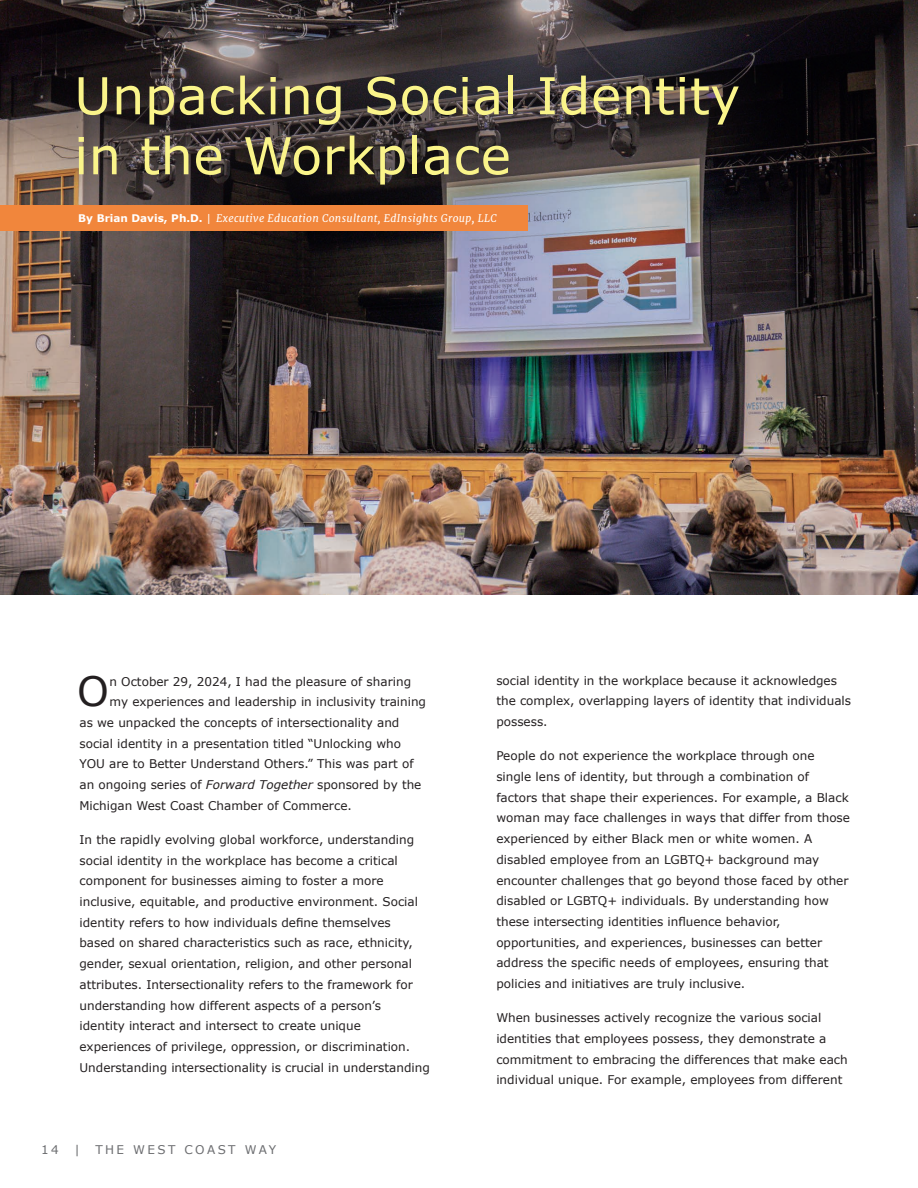
<style>
.page{position:relative;width:918px;height:1188px;background:#fff}
.page>*{position:absolute;margin:0;border:0;box-sizing:border-box;transform-origin:0 0}
.t1{font:51px/60px "Verdana";letter-spacing:.01em;color:#faf48a}
.t2{font:40.5px "Verdana";color:#231f20}
.t3{font:12px/20.7px "Verdana";color:#231f20}
.t4{font:12px "Verdana";letter-spacing:.2em;color:#6c6d70}
.t5{font:italic 10.5px "Merriweather";letter-spacing:.035em;color:#fff}
.s1{font-family:"Verdana";font-weight:700;font-style:normal}
.s2{font-family:"Verdana";font-style:normal}
.s3{font-style:italic}
</style>
<div class="page">
<img style="left:0;top:0;width:918px;height:594px">
<div style="left:6px;top:4px;width:803px;height:251px;background:#231f20;opacity:.3"></div>
<div style="left:0;top:205px;width:527px;height:26px;background:#f1863c"></div>
<h1 class="t1" style="left:74px;top:67px;width:668px">Unpacking Social Identity in the Workplace</h1>
<p class="t5" style="left:78px;top:212px;width:420px"><span class="s1">By Brian Davis, Ph.D.</span> <span class="s2">|</span> Executive Education Consultant, EdInsights Group, LLC</p>
<h2 class="t2" style="left:77px;top:666px;width:33px">O</h2>
<p class="t3" style="left:109px;top:671px;width:303px">n October 29, 2024, I had the pleasure of sharing</p>
<p class="t3" style="left:109px;top:692px;width:318px">my experiences and leadership in inclusivity training</p>
<p class="t3" style="left:79px;top:712px;width:321px">as we unpacked the concepts of intersectionality and</p>
<p class="t3" style="left:79px;top:733px;width:323px">social identity in a presentation titled “Unlocking who</p>
<p class="t3" style="left:79px;top:754px;width:336px">YOU are to Better Understand Others.” This was part of</p>
<p class="t3" style="left:79px;top:774px;width:343px">an ongoing series of <span class="s3">Forward Together</span> sponsored by the</p>
<p class="t3" style="left:79px;top:795px;width:274px">Michigan West Coast Chamber of Commerce.</p>
<p class="t3" style="left:79px;top:829px;width:352px">In the rapidly evolving global workforce, understanding social identity in the workplace has become a critical component for businesses aiming to foster a more inclusive, equitable, and productive environment. Social identity refers to how individuals define themselves<br>based on shared characteristics such as race, ethnicity, gender, sexual orientation, religion, and other personal attributes. Intersectionality refers to the framework for understanding how different aspects of a person’s<br>identity interact and intersect to create unique experiences of privilege, oppression, or discrimination.<br>Understanding intersectionality is crucial in understanding</p>
<p class="t4" style="left:41px;top:1142px;width:19px">14</p>
<p class="t4" style="left:74px;top:1142px;width:7px">|</p>
<p class="t4" style="left:95px;top:1142px;width:182px">THE WEST COAST WAY</p>
<p class="t3" style="left:496px;top:670px;width:356px">social identity in the workplace because it acknowledges the complex, overlapping layers of identity that individuals possess.</p>
<p class="t3" style="left:496px;top:746px;width:355px">People do not experience the workplace through one single lens of identity, but through a combination of factors that shape their experiences. For example, a Black woman may face challenges in ways that differ from those experienced by either Black men or white women. A disabled employee from an LGBTQ+ background may encounter challenges that go beyond those faced by other disabled or LGBTQ+ individuals. By understanding how these intersecting identities influence behavior, opportunities, and experiences, businesses can better address the specific needs of employees, ensuring that policies and initiatives are truly inclusive.</p>
<p class="t3" style="left:496px;top:1008px;width:353px">When businesses actively recognize the various social identities that employees possess, they demonstrate a commitment to embracing the differences that make each individual unique. For example, employees from different</p>
</div>
